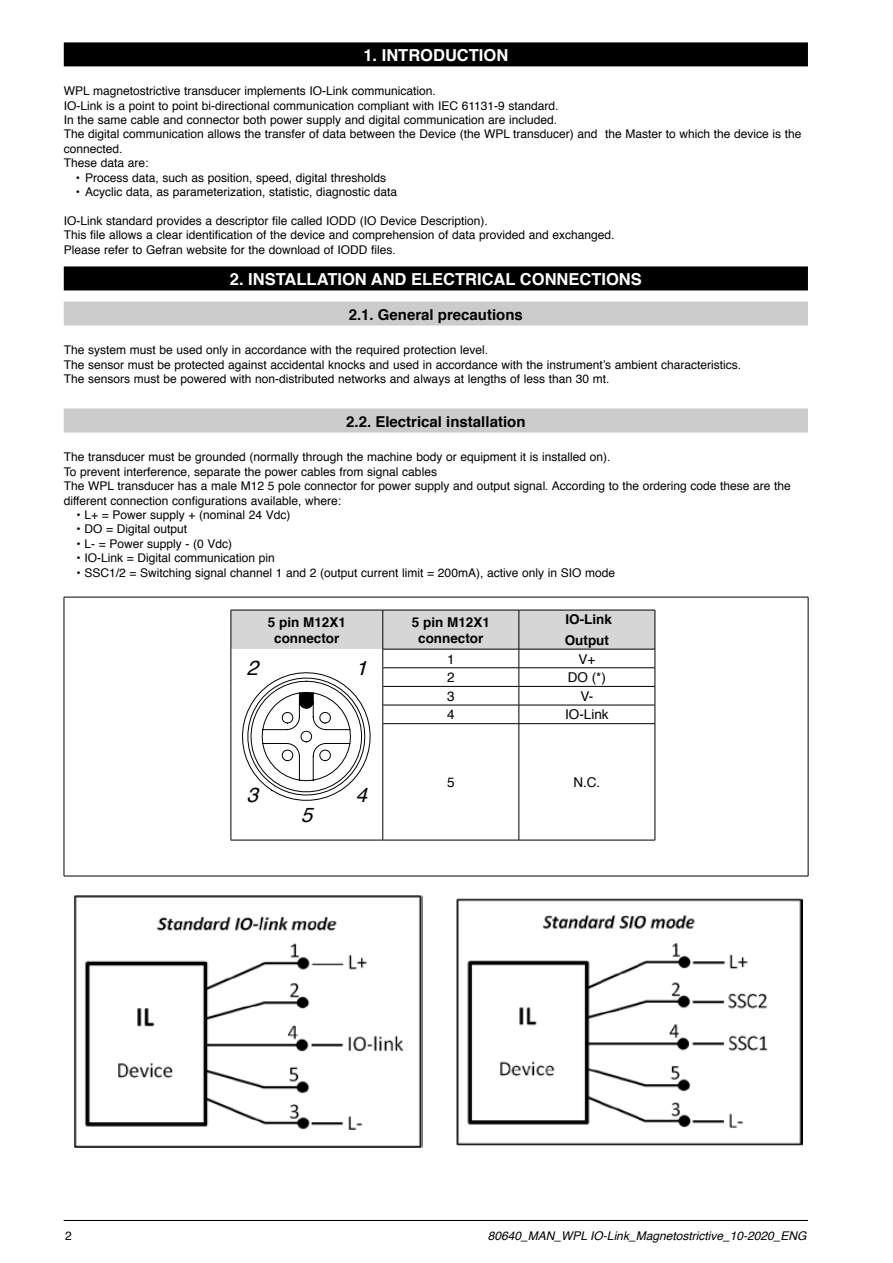
<style>
.page{position:relative;width:893px;height:1263px;background:#fff}
.page>*{position:absolute;margin:0;border:0;box-sizing:border-box;transform-origin:0 0}
.t1{font:italic 20.4px "Helvetica";color:#000}
.t2{font:700 16.5px "Helvetica";color:#fff}
.t3{font:700 15px "Helvetica";color:#000}
.t4{font:700 13.5px/16.2px "Helvetica";color:#000;text-align:center}
.t5{font:13.5px "Helvetica";color:#000}
.t6{font:12px/14.4px "Helvetica";color:#000}
.t7{font:italic 12px "Helvetica";color:#000}
</style>
<div class="page">
<hr style="left:64px;top:1220px;width:744px;height:1px;background:#000">
<div style="left:64px;top:42px;width:744px;height:24px;background:#000"></div>
<div style="left:64px;top:266px;width:744px;height:24px;background:#000"></div>
<div style="left:64px;top:301px;width:744px;height:24px;background:#cbcbcb"></div>
<div style="left:64px;top:408px;width:744px;height:24px;background:#cbcbcb"></div>
<hr style="left:64px;top:597px;width:744px;height:1px;background:#000">
<hr style="left:64px;top:597px;width:1px;height:279px;background:#000">
<hr style="left:808px;top:597px;width:1px;height:279px;background:#000">
<hr style="left:64px;top:876px;width:744px;height:1px;background:#000">
<hr style="left:519px;top:724px;width:1px;height:116px;background:#000">
<hr style="left:655px;top:724px;width:1px;height:116px;background:#000">
<hr style="left:383px;top:840px;width:136px;height:1px;background:#000">
<hr style="left:519px;top:840px;width:136px;height:1px;background:#000">
<hr style="left:231px;top:724px;width:1px;height:116px;background:#000">
<hr style="left:382px;top:724px;width:1px;height:116px;background:#000">
<hr style="left:231px;top:840px;width:152px;height:1px;background:#000">
<svg style="left:231px;top:610px;width:425px;height:191px"></svg>
<img style="left:73px;top:895px;width:350px;height:252px">
<img style="left:456px;top:898px;width:346px;height:248px">
<h2 class="t2" style="left:363px;top:42px;width:146px">1. INTRODUCTION</h2>
<p class="t6" style="left:64px;top:84px;width:739px">WPL magnetostrictive transducer implements IO-Link communication.<br>IO-Link is a point to point bi-directional communication compliant with IEC 61131-9 standard.<br>In the same cable and connector both power supply and digital communication are included.<br>The digital communication allows the transfer of data between the Device (the WPL transducer) and the Master to which the device is the connected.<br>These data are:</p>
<p class="t6" style="left:76px;top:171px;width:312px">• Process data, such as position, speed, digital thresholds</p>
<p class="t6" style="left:76px;top:185px;width:323px">• Acyclic data, as parameterization, statistic, diagnostic data</p>
<p class="t6" style="left:64px;top:214px;width:552px">IO-Link standard provides a descriptor file called IODD (IO Device Description).<br>This file allows a clear identification of the device and comprehension of data provided and exchanged.<br>Please refer to Gefran website for the download of IODD files.</p>
<h2 class="t2" style="left:230px;top:266px;width:413px">2. INSTALLATION AND ELECTRICAL CONNECTIONS</h2>
<p class="t3" style="left:349px;top:303px;width:176px">2.1. General precautions</p>
<p class="t6" style="left:64px;top:343px;width:679px">The system must be used only in accordance with the required protection level.<br>The sensor must be protected against accidental knocks and used in accordance with the instrument’s ambient characteristics.<br>The sensors must be powered with non-distributed networks and always at lengths of less than 30 mt.</p>
<p class="t3" style="left:346px;top:410px;width:181px">2.2. Electrical installation</p>
<p class="t6" style="left:64px;top:450px;width:729px">The transducer must be grounded (normally through the machine body or equipment it is installed on).<br>To prevent interference, separate the power cables from signal cables<br>The WPL transducer has a male M12 5 pole connector for power supply and output signal. According to the ordering code these are the different connection configurations available, where:</p>
<p class="t6" style="left:77px;top:508px;width:215px">• L+ = Power supply + (nominal 24 Vdc)</p>
<p class="t6" style="left:77px;top:522px;width:112px">• DO = Digital output</p>
<p class="t6" style="left:77px;top:537px;width:157px">• L- = Power supply - (0 Vdc)</p>
<p class="t6" style="left:77px;top:551px;width:200px">• IO-Link = Digital communication pin</p>
<p class="t6" style="left:77px;top:565px;width:540px">• SSC1/2 = Switching signal channel 1 and 2 (output current limit = 200mA), active only in SIO mode</p>
<p class="t4" style="left:268px;top:614px;width:80px">5 pin M12X1 connector</p>
<p class="t4" style="left:412px;top:614px;width:80px">5 pin M12X1 connector</p>
<p class="t4" style="left:565px;top:610px;width:49px;line-height:20.4px;text-align:left">IO-Link<br>Output</p>
<h1 class="t1" style="left:247px;top:652px;width:22px">2</h1>
<h1 class="t1" style="left:355px;top:652px;width:22px">1</h1>
<p class="t5" style="left:447px;top:648px;width:9px">1</p>
<p class="t5" style="left:578px;top:648px;width:18px">V+</p>
<p class="t5" style="left:447px;top:667px;width:9px">2</p>
<p class="t5" style="left:568px;top:667px;width:40px">DO (*)</p>
<p class="t5" style="left:447px;top:686px;width:9px">3</p>
<p class="t5" style="left:580px;top:686px;width:14px">V-</p>
<p class="t5" style="left:447px;top:704px;width:9px">4</p>
<p class="t5" style="left:565px;top:704px;width:45px">IO-Link</p>
<h1 class="t1" style="left:247px;top:779px;width:22px">3</h1>
<h1 class="t1" style="left:355px;top:779px;width:22px">4</h1>
<h1 class="t1" style="left:301px;top:799px;width:22px">5</h1>
<p class="t5" style="left:447px;top:772px;width:9px">5</p>
<p class="t5" style="left:573px;top:772px;width:28px">N.C.</p>
<p class="t6" style="left:65px;top:1229px;width:8px">2</p>
<p class="t7" style="left:488px;top:1226px;width:320px">80640_MAN_WPL IO-Link_Magnetostrictive_10-2020_ENG</p>
</div>
